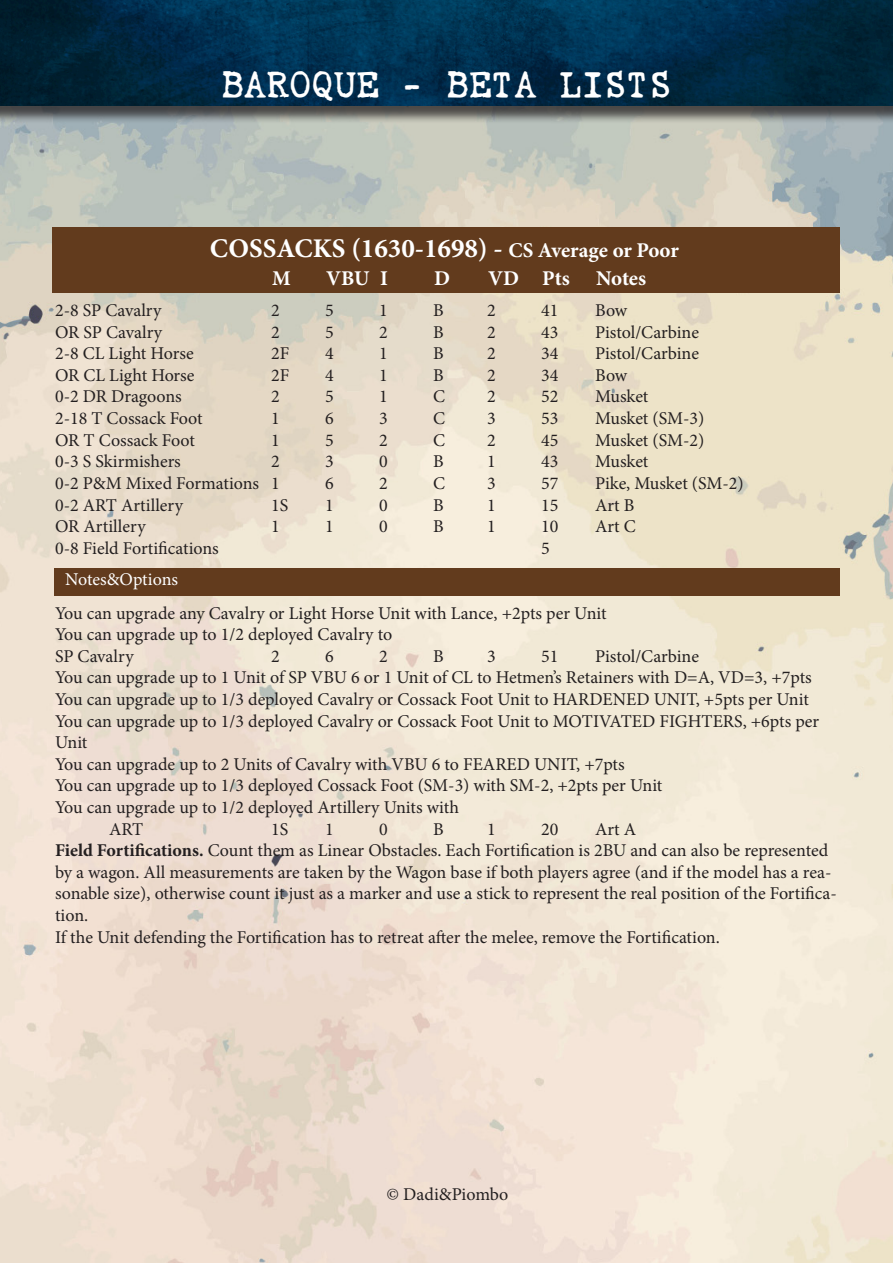
<style>
.page{position:relative;width:893px;height:1263px;background:#fff}
.page>*{position:absolute;margin:0;border:0;box-sizing:border-box;transform-origin:0 0}
.t1{font:36px "Gabriele Bad AH";color:#fff}
.t2{font:700 27px "Minion Pro";color:#fff}
.t3{font:700 21px "Minion Pro";color:#fff}
.t4{font:18px/21.6px "Minion Pro";color:#231f20}
.t5{font:18px "Minion Pro";letter-spacing:-.005em;color:#fff}
.s1{font-size:21px}
.s2{font-weight:700}
</style>
<div class="page">
<img style="left:0;top:124px;width:893px;height:1139px">
<div style="left:0;top:0;width:893px;height:124px;background:#231f20;opacity:.75"></div>
<img style="left:0;top:0;width:893px;height:106px">
<div style="left:53px;top:227px;width:787px;height:66px;background:#623b1d"></div>
<div style="left:54px;top:568px;width:785px;height:27px;background:#623b1d"></div>
<p class="t1" style="left:221px;top:64px;width:452px">BAROQUE - BETA LISTS</p>
<p class="t2" style="left:210px;top:229px;width:471px">COSSACKS (1630-1698) - <span class="s1">CS Average or Poor</span></p>
<p class="t3" style="left:272px;top:264px;width:20px">M</p>
<p class="t3" style="left:326px;top:264px;width:63px">VBU I</p>
<p class="t3" style="left:434px;top:264px;width:17px">D</p>
<p class="t3" style="left:488px;top:264px;width:83px">VD Pts</p>
<p class="t3" style="left:596px;top:264px;width:52px">Notes</p>
<p class="t4" style="left:55px;top:300px;width:108px">2-8 SP Cavalry</p>
<p class="t4" style="left:271px;top:300px;width:10px">2</p>
<p class="t4" style="left:325px;top:300px;width:10px">5</p>
<p class="t4" style="left:379px;top:300px;width:10px">1</p>
<p class="t4" style="left:433px;top:300px;width:12px">B</p>
<p class="t4" style="left:487px;top:300px;width:10px">2</p>
<p class="t4" style="left:541px;top:300px;width:19px">41</p>
<p class="t4" style="left:595px;top:300px;width:34px">Bow</p>
<p class="t4" style="left:55px;top:321px;width:109px">OR SP Cavalry</p>
<p class="t4" style="left:271px;top:321px;width:10px">2</p>
<p class="t4" style="left:325px;top:321px;width:10px">5</p>
<p class="t4" style="left:379px;top:321px;width:10px">2</p>
<p class="t4" style="left:433px;top:321px;width:12px">B</p>
<p class="t4" style="left:487px;top:321px;width:10px">2</p>
<p class="t4" style="left:541px;top:321px;width:19px">43</p>
<p class="t4" style="left:595px;top:321px;width:105px">Pistol/Carbine</p>
<p class="t4" style="left:55px;top:343px;width:140px">2-8 CL Light Horse</p>
<p class="t4" style="left:271px;top:343px;width:20px">2F</p>
<p class="t4" style="left:325px;top:343px;width:10px">4</p>
<p class="t4" style="left:379px;top:343px;width:10px">1</p>
<p class="t4" style="left:433px;top:343px;width:12px">B</p>
<p class="t4" style="left:487px;top:343px;width:10px">2</p>
<p class="t4" style="left:541px;top:343px;width:19px">34</p>
<p class="t4" style="left:595px;top:343px;width:105px">Pistol/Carbine</p>
<p class="t4" style="left:55px;top:364px;width:141px">OR CL Light Horse</p>
<p class="t4" style="left:271px;top:364px;width:20px">2F</p>
<p class="t4" style="left:325px;top:364px;width:10px">4</p>
<p class="t4" style="left:379px;top:364px;width:10px">1</p>
<p class="t4" style="left:433px;top:364px;width:12px">B</p>
<p class="t4" style="left:487px;top:364px;width:10px">2</p>
<p class="t4" style="left:541px;top:364px;width:19px">34</p>
<p class="t4" style="left:595px;top:364px;width:34px">Bow</p>
<p class="t4" style="left:55px;top:386px;width:128px">0-2 DR Dragoons</p>
<p class="t4" style="left:271px;top:386px;width:10px">2</p>
<p class="t4" style="left:325px;top:386px;width:10px">5</p>
<p class="t4" style="left:379px;top:386px;width:10px">1</p>
<p class="t4" style="left:433px;top:386px;width:13px">C</p>
<p class="t4" style="left:487px;top:386px;width:10px">2</p>
<p class="t4" style="left:541px;top:386px;width:19px">52</p>
<p class="t4" style="left:595px;top:386px;width:55px">Musket</p>
<p class="t4" style="left:55px;top:408px;width:149px">2-18 T Cossack Foot</p>
<p class="t4" style="left:271px;top:408px;width:10px">1</p>
<p class="t4" style="left:325px;top:408px;width:10px">6</p>
<p class="t4" style="left:379px;top:408px;width:10px">3</p>
<p class="t4" style="left:433px;top:408px;width:13px">C</p>
<p class="t4" style="left:487px;top:408px;width:10px">3</p>
<p class="t4" style="left:541px;top:408px;width:19px">53</p>
<p class="t4" style="left:595px;top:408px;width:111px">Musket (SM-3)</p>
<p class="t4" style="left:55px;top:429px;width:141px">OR T Cossack Foot</p>
<p class="t4" style="left:271px;top:429px;width:10px">1</p>
<p class="t4" style="left:325px;top:429px;width:10px">5</p>
<p class="t4" style="left:379px;top:429px;width:10px">2</p>
<p class="t4" style="left:433px;top:429px;width:13px">C</p>
<p class="t4" style="left:487px;top:429px;width:10px">2</p>
<p class="t4" style="left:541px;top:429px;width:19px">45</p>
<p class="t4" style="left:595px;top:429px;width:111px">Musket (SM-2)</p>
<p class="t4" style="left:55px;top:451px;width:127px">0-3 S Skirmishers</p>
<p class="t4" style="left:271px;top:451px;width:10px">2</p>
<p class="t4" style="left:325px;top:451px;width:10px">3</p>
<p class="t4" style="left:379px;top:451px;width:10px">0</p>
<p class="t4" style="left:433px;top:451px;width:12px">B</p>
<p class="t4" style="left:487px;top:451px;width:10px">1</p>
<p class="t4" style="left:541px;top:451px;width:19px">43</p>
<p class="t4" style="left:595px;top:451px;width:55px">Musket</p>
<p class="t4" style="left:55px;top:472px;width:226px">0-2 P&amp;M Mixed Formations 1</p>
<p class="t4" style="left:325px;top:472px;width:10px">6</p>
<p class="t4" style="left:379px;top:472px;width:10px">2</p>
<p class="t4" style="left:433px;top:472px;width:13px">C</p>
<p class="t4" style="left:487px;top:472px;width:10px">3</p>
<p class="t4" style="left:541px;top:472px;width:19px">57</p>
<p class="t4" style="left:595px;top:472px;width:150px">Pike, Musket (SM-2)</p>
<p class="t4" style="left:55px;top:494px;width:130px">0-2 ART Artillery</p>
<p class="t4" style="left:271px;top:494px;width:19px">1S</p>
<p class="t4" style="left:325px;top:494px;width:10px">1</p>
<p class="t4" style="left:379px;top:494px;width:10px">0</p>
<p class="t4" style="left:433px;top:494px;width:12px">B</p>
<p class="t4" style="left:487px;top:494px;width:10px">1</p>
<p class="t4" style="left:541px;top:494px;width:19px">15</p>
<p class="t4" style="left:595px;top:494px;width:41px">Art B</p>
<p class="t4" style="left:55px;top:516px;width:92px">OR Artillery</p>
<p class="t4" style="left:271px;top:516px;width:10px">1</p>
<p class="t4" style="left:325px;top:516px;width:10px">1</p>
<p class="t4" style="left:379px;top:516px;width:10px">0</p>
<p class="t4" style="left:433px;top:516px;width:12px">B</p>
<p class="t4" style="left:487px;top:516px;width:10px">1</p>
<p class="t4" style="left:541px;top:516px;width:19px">10</p>
<p class="t4" style="left:595px;top:516px;width:42px">Art C</p>
<p class="t4" style="left:55px;top:537px;width:165px">0-8 Field Fortifications</p>
<p class="t4" style="left:541px;top:537px;width:10px">5</p>
<p class="t5" style="left:65px;top:567px;width:114px">Notes&amp;Options</p>
<p class="t4" style="left:55px;top:602px;width:553px">You can upgrade any Cavalry or Light Horse Unit with Lance, +2pts per Unit</p>
<p class="t4" style="left:55px;top:624px;width:339px">You can upgrade up to 1/2 deployed Cavalry to</p>
<p class="t4" style="left:55px;top:645px;width:80px">SP Cavalry</p>
<p class="t4" style="left:271px;top:645px;width:10px">2</p>
<p class="t4" style="left:325px;top:645px;width:10px">6</p>
<p class="t4" style="left:379px;top:645px;width:10px">2</p>
<p class="t4" style="left:433px;top:645px;width:12px">B</p>
<p class="t4" style="left:487px;top:645px;width:10px">3</p>
<p class="t4" style="left:541px;top:645px;width:19px">51</p>
<p class="t4" style="left:595px;top:645px;width:105px">Pistol/Carbine</p>
<p class="t4" style="left:55px;top:667px;width:758px">You can upgrade up to 1 Unit of SP VBU 6 or 1 Unit of CL to Hetmen’s Retainers with D=A, VD=3, +7pts</p>
<p class="t4" style="left:55px;top:688px;width:766px">You can upgrade up to 1/3 deployed Cavalry or Cossack Foot Unit to HARDENED UNIT, +5pts per Unit You can upgrade up to 1/3 deployed Cavalry or Cossack Foot Unit to MOTIVATED FIGHTERS, +6pts per Unit<br>You can upgrade up to 2 Units of Cavalry with VBU 6 to FEARED UNIT, +7pts</p>
<p class="t4" style="left:55px;top:775px;width:609px">You can upgrade up to 1/3 deployed Cossack Foot (SM-3) with SM-2, +2pts per Unit</p>
<p class="t4" style="left:55px;top:796px;width:405px">You can upgrade up to 1/2 deployed Artillery Units with</p>
<p class="t4" style="left:109px;top:818px;width:36px">ART</p>
<p class="t4" style="left:271px;top:818px;width:19px">1S</p>
<p class="t4" style="left:325px;top:818px;width:10px">1</p>
<p class="t4" style="left:379px;top:818px;width:10px">0</p>
<p class="t4" style="left:433px;top:818px;width:12px">B</p>
<p class="t4" style="left:487px;top:818px;width:10px">1</p>
<p class="t4" style="left:541px;top:818px;width:19px">20</p>
<p class="t4" style="left:595px;top:818px;width:43px">Art A</p>
<p class="t4" style="left:55px;top:840px;width:783px"><span class="s2">Field Fortifications.</span> Count them as Linear Obstacles. Each Fortification is 2BU and can also be represented by a wagon. All measurements are taken by the Wagon base if both players agree (and if the model has a rea&shy;sonable size), otherwise count it just as a marker and use a stick to represent the real position of the Fortifica&shy;tion.</p>
<p class="t4" style="left:55px;top:926px;width:666px">If the Unit defending the Fortification has to retreat after the melee, remove the Fortification.</p>
<p class="t4" style="left:387px;top:1183px;width:123px">© Dadi&amp;Piombo</p>
</div>
